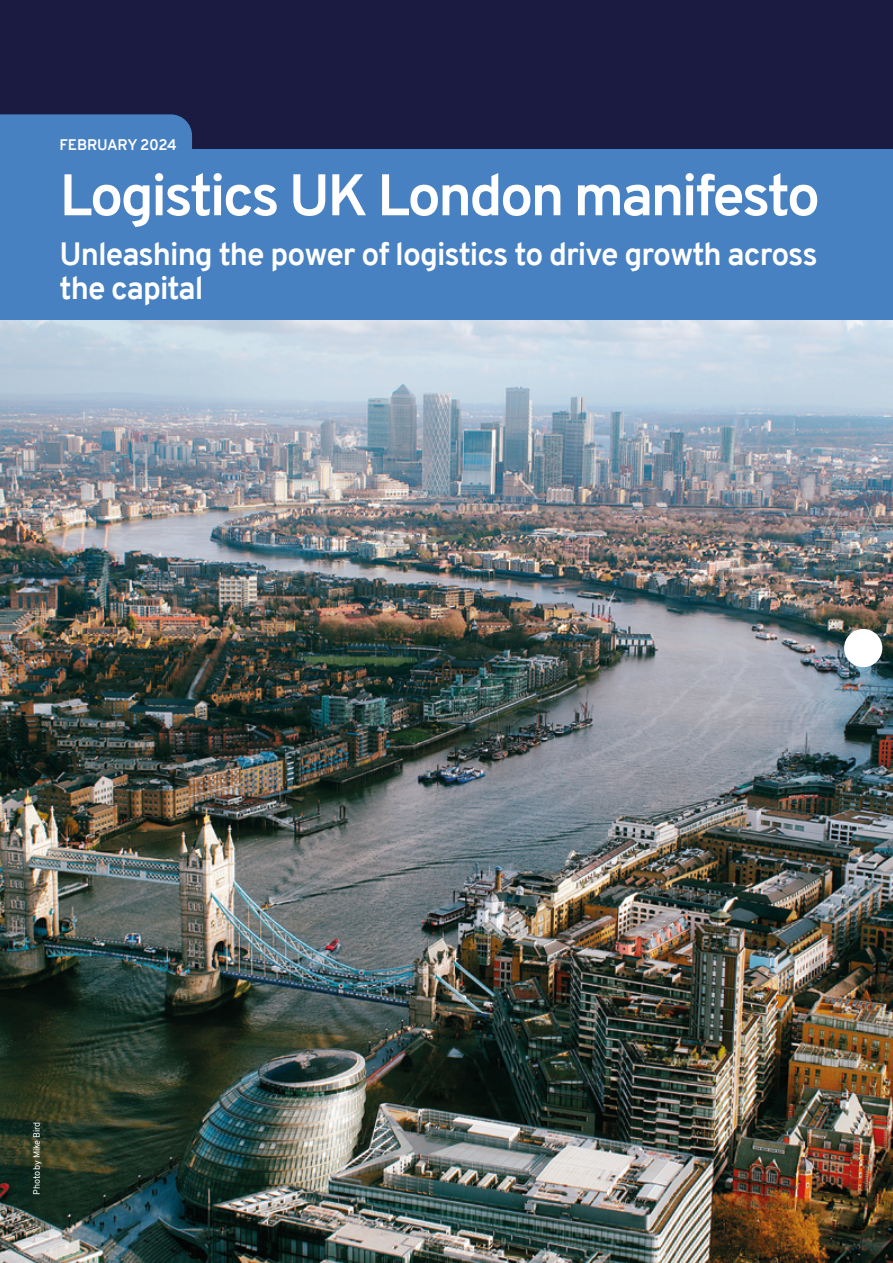
<style>
.page{position:relative;width:893px;height:1263px;background:#fff}
.page>*{position:absolute;margin:0;border:0;box-sizing:border-box;transform-origin:0 0}
.t1{font:700 58.5px "Overpass";letter-spacing:-.045em;color:#fff}
.t2{font:700 31.5px/34.5px "Overpass";letter-spacing:-.03em;color:#fff}
.t3{font:700 15px "Overpass";letter-spacing:-.02em;color:#fff}
.t4{font:9px "Overpass";letter-spacing:-.02em;color:#fff}
</style>
<div class="page">
<img style="left:0;top:320px;width:893px;height:943px">
<div style="left:0;top:0;width:893px;height:315px;background:#1b1a40"></div>
<div style="left:0;top:150px;width:893px;height:170px;background:#4881c2"></div>
<div style="left:0;top:114px;width:192px;height:36px;background:#4881c2"></div>
<div style="left:844px;top:629px;width:38px;height:38px;background:#fff;border-radius:50%"></div>
<p class="t3" style="left:60px;top:134px;width:119px">FEBRUARY 2024</p>
<h1 class="t1" style="left:60px;top:153px;width:762px">Logistics UK London manifesto</h1>
<p class="t2" style="left:60px;top:237px;width:760px">Unleashing the power of logistics to drive growth across the capital</p>
<p class="t4" style="left:30px;top:1195px;width:74px;rotate:-90deg">Photo by Mike Bird</p>
</div>
